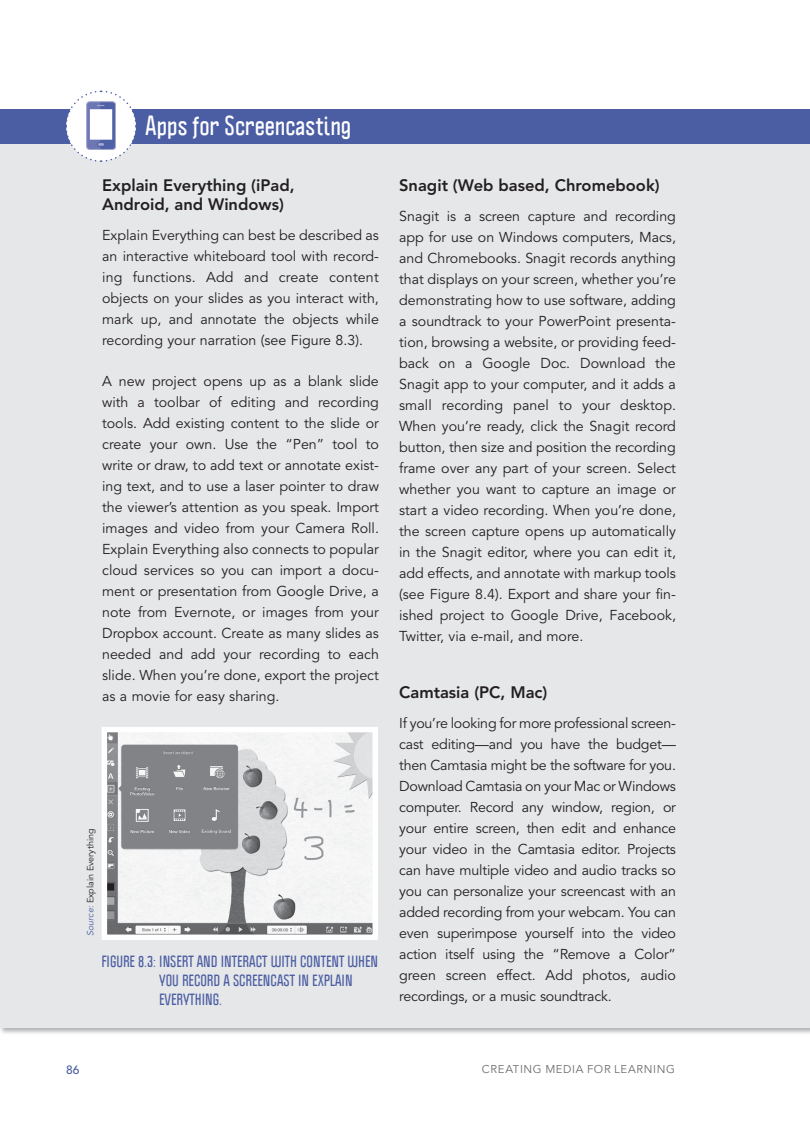
<style>
.page{position:relative;width:810px;height:1134px;background:#fff}
.page>*{position:absolute;margin:0;border:0;box-sizing:border-box;transform-origin:0 0}
.BX1_BT_V{font:700 24px "Politica";letter-spacing:.005em;color:#fff}
.BX1_BH1{font:800 16.5px/19.5px "Avenir LT Std";color:#231f20}
.BX1_BTEXT{font:14.25px/21px "Avenir LT Std";color:#231f20;text-align:justify}
.BX1_BTEXT_IND{font:14.25px/21px "Avenir LT Std";color:#231f20;text-align:justify}
.FC{font:700 14.25px/18.8px "Politica";color:#4b5ea3}
.t1{font:500 12px "Avenir LT Std";color:#4b5ea3}
.t2{font:11.25px "Avenir LT Std";letter-spacing:.055em;color:#6c6d70}
.SN{font:9px "Avenir LT Std";color:#231f20}
.s1{font-style:italic;color:#4b5ea3}
.s2{color:#4b5ea3}
</style>
<div class="page">
<div style="left:0;top:124px;width:810px;height:904px;background:#e6e7e9"></div>
<div style="left:0;top:109px;width:810px;height:35px;background:#4b5ea3"></div>
<svg style="left:66px;top:90px;width:70px;height:72px"></svg>
<img style="left:86px;top:102px;width:30px;height:48px">
<img style="left:108px;top:733px;width:264px;height:201px">
<div style="left:102px;top:727px;width:276px;height:213px;border:5px solid #fff"></div>
<p class="BX1_BT_V" style="left:146px;top:110px;width:207px">Apps for Screencasting</p>
<p class="BX1_BH1" style="left:102px;top:175px;width:194px">Explain Everything (iPad,<br>Android, and Windows)</p>
<p class="BX1_BTEXT" style="left:102px;top:225px;width:278px">Explain Everything can best be described as an interactive whiteboard tool with record&shy;ing functions. Add and create content objects on your slides as you interact with, mark up, and annotate the objects while recording your narration (see Figure 8.3).</p>
<p class="BX1_BTEXT_IND" style="left:102px;top:371px;width:278px">A new project opens up as a blank slide with a toolbar of editing and recording tools. Add existing content to the slide or create your own. Use the “Pen” tool to write or draw, to add text or annotate exist&shy;ing text, and to use a laser pointer to draw the viewer’s attention as you speak. Import images and video from your Camera Roll.<br>Explain Everything also connects to popular cloud services so you can import a docu&shy;ment or presentation from Google Drive, a note from Evernote, or images from your Dropbox account. Create as many slides as needed and add your recording to each slide. When you’re done, export the project as a movie for easy sharing.</p>
<p class="SN" style="left:85px;top:936px;width:109px;rotate:-90deg"><span class="s1">Source</span><span class="s2">:</span> Explain Everything</p>
<p class="FC" style="left:159px;top:952px;width:220px;text-indent:-58px">FIGURE 8.3: INSERT AND INTERACT WITH CONTENT WHEN<br>YOU RECORD A SCREENCAST IN EXPLAIN<br>EVERYTHING.</p>
<p class="BX1_BH1" style="left:399px;top:175px;width:262px">Snagit (Web based, Chromebook)</p>
<p class="BX1_BTEXT" style="left:399px;top:206px;width:278px">Snagit is a screen capture and recording app for use on Windows computers, Macs, and Chromebooks. Snagit records anything that displays on your screen, whether you’re demonstrating how to use software, adding a soundtrack to your PowerPoint presenta&shy;tion, browsing a website, or providing feed&shy;back on a Google Doc. Download the Snagit app to your computer, and it adds a small recording panel to your desktop.<br>When you’re ready, click the Snagit record button, then size and position the recording frame over any part of your screen. Select whether you want to capture an image or start a video recording. When you’re done, the screen capture opens up automatically in the Snagit editor, where you can edit it, add effects, and annotate with markup tools (see Figure 8.4). Export and share your fin&shy;ished project to Google Drive, Facebook, Twitter, via e-mail, and more.</p>
<p class="BX1_BH1" style="left:399px;top:683px;width:150px">Camtasia (PC, Mac)</p>
<p class="BX1_BTEXT" style="left:399px;top:713px;width:278px">If you’re looking for more professional screen&shy;cast editing—and you have the budget— then Camtasia might be the software for you.<br>Download Camtasia on your Mac or Windows computer. Record any window, region, or your entire screen, then edit and enhance your video in the Camtasia editor. Projects can have multiple video and audio tracks so you can personalize your screencast with an added recording from your webcam. You can even superimpose yourself into the video action itself using the “Remove a Color” green screen effect. Add photos, audio recordings, or a music soundtrack.</p>
<p class="t1" style="left:66px;top:1063px;width:15px">86</p>
<p class="t2" style="left:482px;top:1063px;width:195px">CREATING MEDIA FOR LEARNING</p>
</div>
